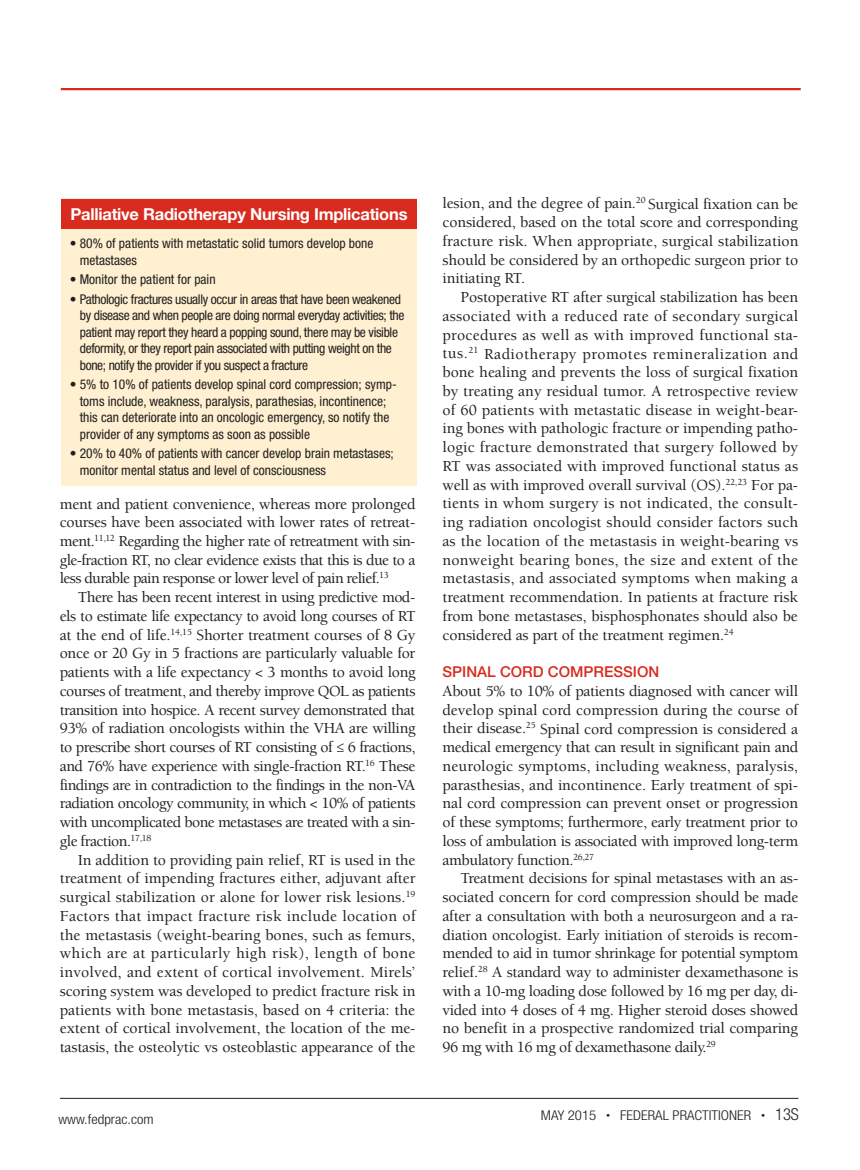
<style>
.page{position:relative;width:860px;height:1170px;background:#fff}
.page>*{position:absolute;margin:0;border:0;box-sizing:border-box;transform-origin:0 0}
.t1{font:700 16.5px "Helvetica Neue LT Std";letter-spacing:-.015em;color:#fff}
.t2{font:500 15.75px/18.8px "Berkeley Std";letter-spacing:-.025em;color:#231f20;text-align:justify}
.t3{font:500 15px "Helvetica Neue LT Std";color:#d82b1e}
.t4{font:condensed 13.5px/16.5px "Helvetica Neue LT Std";color:#231f20}
.t5{font:condensed 13.5px/16.5px "Helvetica Neue LT Std";letter-spacing:-.025em;color:#231f20}
.t6{font:300 condensed 13.5px "Helvetica Neue LT Std";color:#231f20;scale:1.1 1}
.s1{font-size:7.5px}
.s2{font-size:16.5px}
</style>
<div class="page">
<hr style="left:60px;top:1098px;width:738px;height:1px;background:#231f20">
<hr style="left:61px;top:88px;width:739px;height:2px;background:#d82b1e">
<div style="left:61px;top:198px;width:355px;height:288px;background:#fef0d0"></div>
<div style="left:61px;top:199px;width:355px;height:30px;background:#d82b1e"></div>
<p class="t1" style="left:70px;top:204px;width:338px">Palliative Radiotherapy Nursing Implications</p>
<p class="t4" style="left:80px;top:235px;width:295px;text-indent:-10px">• 80% of patients with metastatic solid tumors develop bone metastases</p>
<p class="t4" style="left:70px;top:271px;width:147px">• Monitor the patient for pain</p>
<p class="t5" style="left:80px;top:291px;width:326px;text-indent:-10px">• Pathologic fractures usually occur in areas that have been weakened by disease and when people are doing normal everyday activities; the patient may report they heard a popping sound, there may be visible deformity, or they report pain associated with putting weight on the bone; notify the provider if you suspect a fracture</p>
<p class="t4" style="left:80px;top:376px;width:318px;text-indent:-10px">• 5% to 10% of patients develop spinal cord compression; symp&shy;toms include, weakness, paralysis, parathesias, incontinence; this can deteriorate into an oncologic emergency, so notify the provider of any symptoms as soon as possible</p>
<p class="t4" style="left:80px;top:445px;width:315px;text-indent:-10px">• 20% to 40% of patients with cancer develop brain metastases; monitor mental status and level of consciousness</p>
<p class="t2" style="left:60px;top:494px;width:357px">ment and patient convenience, whereas more prolonged courses have been associated with lower rates of retreat&shy;ment.<sup>11,12</sup> Regarding the higher rate of retreatment with sin&shy;gle-fraction RT, no clear evidence exists that this is due to a less durable pain response or lower level of pain relief.<sup>13</sup></p>
<p class="t2" style="left:60px;top:588px;width:357px;text-indent:18px">There has been recent interest in using predictive mod&shy;els to estimate life expectancy to avoid long courses of RT at the end of life.<sup>14,15</sup> Shorter treatment courses of 8 Gy once or 20 Gy in 5 fractions are particularly valuable for patients with a life expectancy &lt; 3 months to avoid long courses of treatment, and thereby improve QOL as patients transition into hospice. A recent survey demonstrated that 93% of radiation oncologists within the VHA are willing to prescribe short courses of RT consisting of ≤ 6 fractions, and 76% have experience with single-fraction RT.<sup>16</sup> These findings are in contradiction to the findings in the non-VA radiation oncology community, in which &lt; 10% of patients with uncomplicated bone metastases are treated with a sin&shy;gle fraction.<sup>17,18</sup></p>
<p class="t2" style="left:60px;top:851px;width:357px;text-indent:18px">In addition to providing pain relief, RT is used in the treatment of impending fractures either, adjuvant after surgical stabilization or alone for lower risk lesions.<sup>19<br></sup>Factors that impact fracture risk include location of the metastasis (weight-bearing bones, such as femurs, which are at particularly high risk), length of bone involved, and extent of cortical involvement. Mirels’ scoring system was developed to predict fracture risk in patients with bone metastasis, based on 4 criteria: the extent of cortical involvement, the location of the me&shy;tastasis, the osteolytic vs osteoblastic appearance of the</p>
<p class="t6" style="left:58px;top:1112px;width:88px">www.fedprac.com</p>
<p class="t2" style="left:442px;top:194px;width:357px">lesion, and the degree of pain.<sup>20</sup> Surgical fixation can be considered, based on the total score and corresponding fracture risk. When appropriate, surgical stabilization should be considered by an orthopedic surgeon prior to initiating RT.</p>
<p class="t2" style="left:442px;top:288px;width:357px;text-indent:18px">Postoperative RT after surgical stabilization has been associated with a reduced rate of secondary surgical procedures as well as with improved functional sta&shy;tus.<sup>21</sup> Radiotherapy promotes remineralization and bone healing and prevents the loss of surgical fixation by treating any residual tumor. A retrospective review of 60 patients with metastatic disease in weight-bear&shy;ing bones with pathologic fracture or impending patho&shy;logic fracture demonstrated that surgery followed by RT was associated with improved functional status as well as with improved overall survival (OS).<sup>22,23</sup> For pa&shy;tients in whom surgery is not indicated, the consult&shy;ing radiation oncologist should consider factors such as the location of the metastasis in weight-bearing vs nonweight bearing bones, the size and extent of the metastasis, and associated symptoms when making a treatment recommendation. In patients at fracture risk from bone metastases, bisphosphonates should also be considered as part of the treatment regimen.<sup>24</sup></p>
<p class="t3" style="left:442px;top:663px;width:218px">SPINAL CORD COMPRESSION</p>
<p class="t2" style="left:442px;top:682px;width:357px">About 5% to 10% of patients diagnosed with cancer will develop spinal cord compression during the course of their disease.<sup>25</sup> Spinal cord compression is considered a medical emergency that can result in significant pain and neurologic symptoms, including weakness, paralysis, parasthesias, and incontinence. Early treatment of spi&shy;nal cord compression can prevent onset or progression of these symptoms; furthermore, early treatment prior to loss of ambulation is associated with improved long-term ambulatory function.<sup>26,27</sup></p>
<p class="t2" style="left:442px;top:869px;width:357px;text-indent:18px">Treatment decisions for spinal metastases with an as&shy;sociated concern for cord compression should be made after a consultation with both a neurosurgeon and a ra&shy;diation oncologist. Early initiation of steroids is recom&shy;mended to aid in tumor shrinkage for potential symptom relief.<sup>28</sup> A standard way to administer dexamethasone is with a 10-mg loading dose followed by 16 mg per day, di&shy;vided into 4 doses of 4 mg. Higher steroid doses showed no benefit in a prospective randomized trial comparing 96 mg with 16 mg of dexamethasone daily.<sup>29</sup></p>
<p class="t6" style="left:541px;top:1107px;width:236px">MAY 2015 <span class="s1">•</span> FEDERAL PRACTITIONER <span class="s1">•</span> <span class="s2">13S</span></p>
</div>
